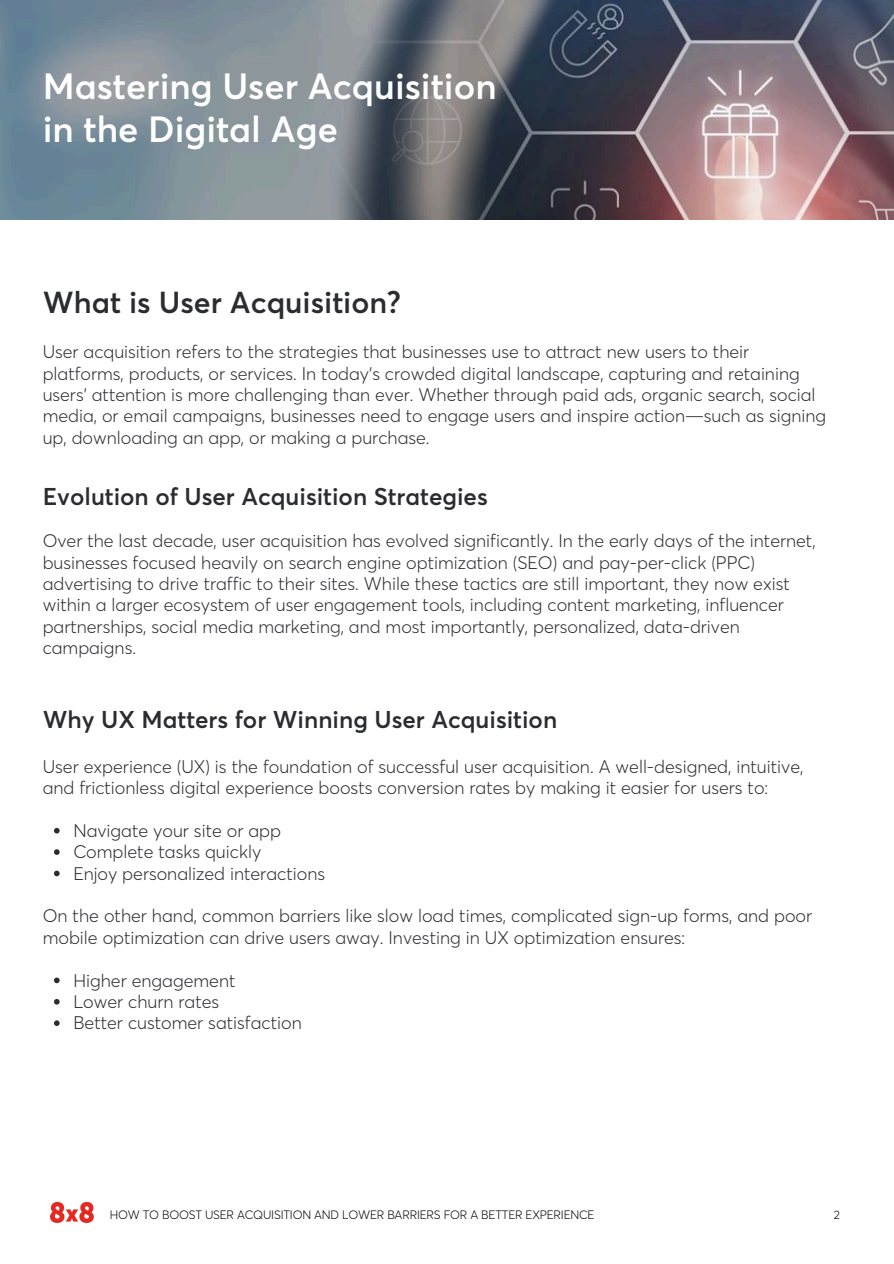
<style>
.page{position:relative;width:894px;height:1264px;background:#fff}
.page>*{position:absolute;margin:0;border:0;box-sizing:border-box;transform-origin:0 0}
.t1{font:600 36px/42.8px "Averta";color:#fff}
.t2{font:600 30px "Averta";color:#2b2c30}
.t3{font:600 24px "Averta";color:#2b2c30}
.t4{font:300 18px/21.3px "Averta";color:#2b2c30}
.t5{font:300 12px "Averta";letter-spacing:-.015em;color:#000}
</style>
<div class="page">
<img style="left:50px;top:1202px;width:43px;height:20px">
<img style="left:0;top:0;width:893px;height:220px">
<svg style="left:54px;top:827px;width:6px;height:6px"></svg>
<svg style="left:54px;top:849px;width:6px;height:5px"></svg>
<svg style="left:54px;top:870px;width:6px;height:6px"></svg>
<svg style="left:54px;top:977px;width:6px;height:6px"></svg>
<svg style="left:54px;top:999px;width:6px;height:5px"></svg>
<svg style="left:54px;top:1020px;width:6px;height:5px"></svg>
<h4 class="t1" style="left:43px;top:65px;width:455px">Mastering User Acquisition in the Digital Age</h4>
<h3 class="t2" style="left:43px;top:284px;width:360px">What is User Acquisition?</h3>
<h4 class="t4" style="left:43px;top:341px;width:784px">User acquisition refers to the strategies that businesses use to attract new users to their platforms, products, or services. In today’s crowded digital landscape, capturing and retaining users' attention is more challenging than ever. Whether through paid ads, organic search, social media, or email campaigns, businesses need to engage users and inspire action—such as signing up, downloading an app, or making a purchase.</h4>
<h3 class="t3" style="left:43px;top:481px;width:446px">Evolution of User Acquisition Strategies</h3>
<h4 class="t4" style="left:43px;top:530px;width:774px">Over the last decade, user acquisition has evolved significantly. In the early days of the internet, businesses focused heavily on search engine optimization (SEO) and pay-per-click (PPC) advertising to drive traffic to their sites. While these tactics are still important, they now exist within a larger ecosystem of user engagement tools, including content marketing, influencer partnerships, social media marketing, and most importantly, personalized, data-driven campaigns.</h4>
<p class="t3" style="left:43px;top:704px;width:516px">Why UX Matters for Winning User Acquisition</p>
<p class="t4" style="left:43px;top:755px;width:762px">User experience (UX) is the foundation of successful user acquisition. A well-designed, intuitive, and frictionless digital experience boosts conversion rates by making it easier for users to:</p>
<h4 class="t4" style="left:73px;top:819px;width:209px">Navigate your site or app</h4>
<p class="t4" style="left:73px;top:841px;width:189px">Complete tasks quickly</p>
<p class="t4" style="left:73px;top:862px;width:253px">Enjoy personalized interactions</p>
<p class="t4" style="left:43px;top:905px;width:770px">On the other hand, common barriers like slow load times, complicated sign-up forms, and poor mobile optimization can drive users away. Investing in UX optimization ensures:</p>
<p class="t4" style="left:73px;top:969px;width:164px">Higher engagement</p>
<p class="t4" style="left:73px;top:990px;width:147px">Lower churn rates</p>
<p class="t4" style="left:73px;top:1012px;width:230px">Better customer satisfaction</p>
<p class="t5" style="left:110px;top:1206px;width:486px">HOW TO BOOST USER ACQUISITION AND LOWER BARRIERS FOR A BETTER EXPERIENCE</p>
<p class="t5" style="left:833px;top:1209px;width:8px">2</p>
</div>
